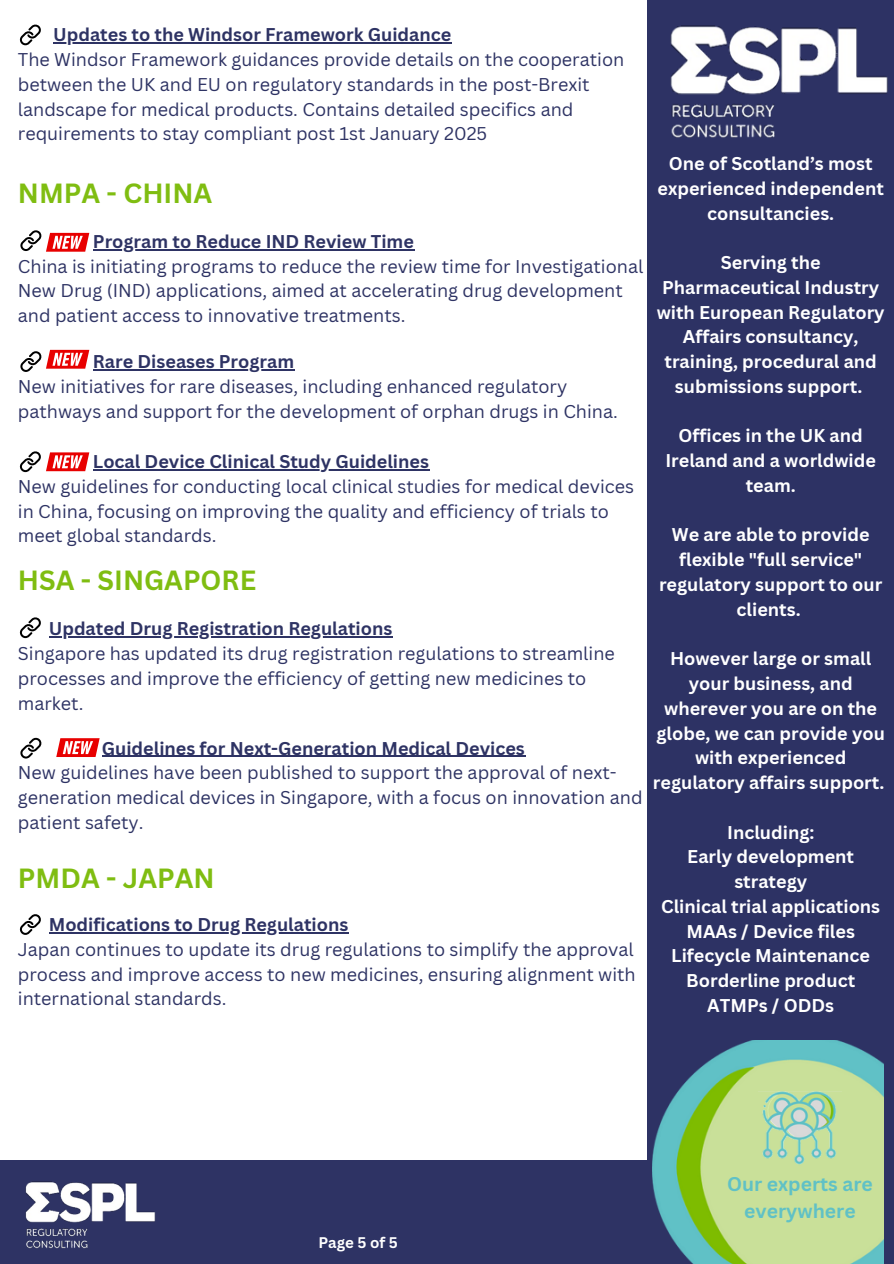
<style>
.page{position:relative;width:894px;height:1264px;background:#fff}
.page>*{position:absolute;margin:0;border:0;box-sizing:border-box;transform-origin:0 0}
.t1{font:700 27px "Canva Sans";color:#7fbd11}
.t2{font:700 19.35px/27px "Canva Sans";color:#60c1c6;text-align:center}
.t3{font:18px/24.8px "Canva Sans";color:#2e3364}
.t4{font:700 18px/24.8px "Canva Sans";color:#fff;text-align:center}
.t5{font:700 15px "Canva Sans";color:#fff}
.s1{font-weight:700}
</style>
<div class="page">
<div style="left:647px;top:0;width:246px;height:1160px;background:#2d3264"></div>
<img style="left:658px;top:23px;width:235px;height:120px">
<div style="left:0;top:1160px;width:893px;height:103px;background:#2e3364"></div>
<img style="left:652px;top:1040px;width:231px;height:223px">
<img style="left:758px;top:1091px;width:83px;height:75px">
<img style="left:25px;top:1181px;width:131px;height:68px">
<svg style="left:19px;top:24px;width:22px;height:21px"></svg>
<hr style="left:53px;top:42px;width:398px;height:2px;background:#2e3364">
<hr style="left:93px;top:249px;width:321px;height:1px;background:#2e3364">
<hr style="left:93px;top:369px;width:201px;height:1px;background:#2e3364">
<hr style="left:93px;top:469px;width:336px;height:1px;background:#2e3364">
<hr style="left:49px;top:636px;width:343px;height:1px;background:#2e3364">
<hr style="left:102px;top:755px;width:423px;height:2px;background:#2e3364">
<hr style="left:49px;top:932px;width:299px;height:1px;background:#2e3364">
<svg style="left:19px;top:617px;width:22px;height:21px"></svg>
<svg style="left:20px;top:737px;width:22px;height:21px"></svg>
<svg style="left:19px;top:914px;width:22px;height:21px"></svg>
<svg style="left:20px;top:230px;width:69px;height:22px"></svg>
<svg style="left:19px;top:451px;width:70px;height:21px"></svg>
<svg style="left:20px;top:350px;width:69px;height:22px"></svg>
<svg style="left:56px;top:738px;width:44px;height:19px"></svg>
<p class="t3" style="left:18px;top:22px;width:607px;text-indent:35px"><span class="s1">Updates to the Windsor Framework Guidance<br></span>The Windsor Framework guidances provide details on the cooperation between the UK and EU on regulatory standards in the post-Brexit landscape for medical products. Contains detailed specifics and requirements to stay compliant post 1st January 2025</p>
<h3 class="t1" style="left:18px;top:174px;width:196px">NMPA - CHINA</h3>
<p class="t3" style="left:18px;top:228px;width:626px;text-indent:75px"><span class="s1">Program to Reduce IND Review Time<br></span>China is initiating programs to reduce the review time for Investigational New Drug (IND) applications, aimed at accelerating drug development and patient access to innovative treatments.</p>
<h1 class="t3" style="left:18px;top:348px;width:601px;text-indent:75px"><span class="s1">Rare Diseases Program<br></span>New initiatives for rare diseases, including enhanced regulatory pathways and support for the development of orphan drugs in China.</h1>
<h3 class="t3" style="left:18px;top:449px;width:617px;text-indent:75px"><span class="s1">Local Device Clinical Study Guidelines<br></span>New guidelines for conducting local clinical studies for medical devices in China, focusing on improving the quality and efficiency of trials to meet global standards.</h3>
<p class="t1" style="left:18px;top:561px;width:240px">HSA - SINGAPORE</p>
<p class="t3" style="left:18px;top:616px;width:598px;text-indent:31px"><span class="s1">Updated Drug Registration Regulations<br></span>Singapore has updated its drug registration regulations to streamline processes and improve the efficiency of getting new medicines to market.</p>
<p class="t3" style="left:18px;top:735px;width:626px;text-indent:84px"><span class="s1">Guidelines for Next-Generation Medical Devices<br></span>New guidelines have been published to support the approval of next&shy;generation medical devices in Singapore, with a focus on innovation and patient safety.</p>
<p class="t1" style="left:18px;top:858px;width:198px">PMDA - JAPAN</p>
<h3 class="t3" style="left:18px;top:911px;width:619px;text-indent:31px"><span class="s1">Modifications to Drug Regulations<br></span>Japan continues to update its drug regulations to simplify the approval process and improve access to new medicines, ensuring alignment with international standards.</h3>
<h2 class="t4" style="left:657px;top:151px;width:228px">One of Scotland’s most experienced independent consultancies.</h2>
<p class="t4" style="left:656px;top:250px;width:229px">Serving the<br>Pharmaceutical Industry with European Regulatory<br>Affairs consultancy, training, procedural and submissions support.</p>
<p class="t4" style="left:665px;top:423px;width:212px">Offices in the UK and<br>Ireland and a worldwide team.</p>
<h3 class="t4" style="left:658px;top:522px;width:225px">We are able to provide flexible "full service" regulatory support to our clients.</h3>
<p class="t4" style="left:652px;top:646px;width:233px">However large or small your business, and wherever you are on the globe, we can provide you with experienced regulatory affairs support.</p>
<h1 class="t4" style="left:661px;top:819px;width:220px">Including:<br>Early development strategy<br>Clinical trial applications<br>MAAs / Device files<br>Lifecycle Maintenance<br>Borderline product<br>ATMPs / ODDs</h1>
<p class="t5" style="left:318px;top:1232px;width:81px">Page 5 of 5</p>
<h2 class="t2" style="left:727px;top:1170px;width:147px">Our experts are everywhere</h2>
</div>
